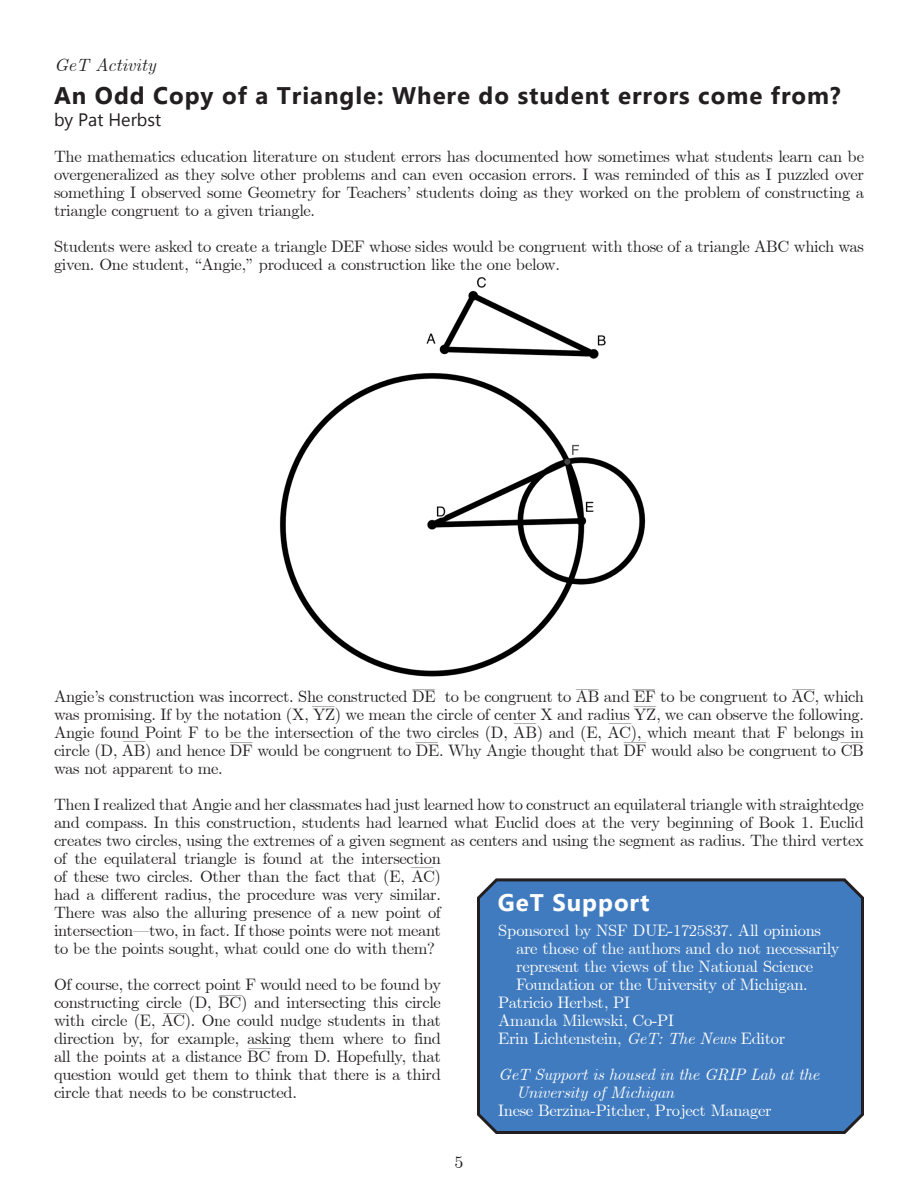
<style>
.page{position:relative;width:918px;height:1188px;background:#fff}
.page>*{position:absolute;margin:0;border:0;box-sizing:border-box;transform-origin:0 0}
.t1{font:700 24px "Gadugi";letter-spacing:.04em;color:#231f20}
.t2{font:700 24px "Gadugi";letter-spacing:.04em;color:#fff}
.t3{font:22.5px "Euclid";color:#231f20}
.t4{font:18px "Gadugi";color:#231f20}
.t5{font:italic 18px "Euclid";color:#231f20}
.t6{font:18px "Euclid";color:#231f20}
.t7{font:16.5px/18px "Euclid";letter-spacing:-.02em;color:#231f20;text-align:justify}
.t8{font:16.5px/18px "Euclid";letter-spacing:-.02em;color:#fff}
.t9{font:italic 16.5px/18px "Euclid";letter-spacing:-.02em;color:#fff}
.s1{font-style:italic}
</style>
<div class="page">
<div style="left:477px;top:878px;width:387px;height:256px;background:#407bbf"></div>
<img style="left:279px;top:277px;width:367px;height:400px">
<p class="t5" style="left:54px;top:55px;width:103px">GeT Activity</p>
<p class="t1" style="left:54px;top:81px;width:788px">An Odd Copy of a Triangle: Where do student errors come from?</p>
<p class="t4" style="left:54px;top:109px;width:109px">by Pat Herbst</p>
<p class="t7" style="left:54px;top:148px;width:812px">The mathematics education literature on student errors has documented how sometimes what students learn can be overgeneralized as they solve other problems and can even occasion errors. I was reminded of this as I puzzled over something I observed some Geometry for Teachers’ students doing as they worked on the problem of constructing a triangle congruent to a given triangle.</p>
<p class="t7" style="left:54px;top:238px;width:812px">Students were asked to create a triangle DEF whose sides would be congruent with those of a triangle ABC which was given. One student, “Angie,” produced a construction like the one below.</p>
<p class="t3" style="left:413px;top:675px;width:24px">—</p>
<p class="t3" style="left:576px;top:675px;width:24px">—</p>
<p class="t3" style="left:632px;top:675px;width:24px">—</p>
<p class="t3" style="left:793px;top:675px;width:24px">—</p>
<p class="t7" style="left:54px;top:688px;width:812px">Angie’s construction was incorrect. She constructed DE to be congruent to AB and EF to be congruent to AC, which was promising. If by the notation (X, YZ) we mean the circle of center X and radius YZ, we can observe the following.<br>Angie found Point F to be the intersection of the two circles (D, AB) and (E, AC), which meant that F belongs in circle (D, AB) and hence DF would be congruent to DE. Why Angie thought that DF would also be congruent to CB was not apparent to me.</p>
<p class="t7" style="left:54px;top:796px;width:812px">Then I realized that Angie and her classmates had just learned how to construct an equilateral triangle with straightedge and compass. In this construction, students had learned what Euclid does at the very beginning of Book 1. Euclid creates two circles, using the extremes of a given segment as centers and using the segment as radius. The third vertex</p>
<p class="t3" style="left:312px;top:693px;width:24px">—</p>
<p class="t3" style="left:634px;top:693px;width:24px">—</p>
<p class="t3" style="left:123px;top:728px;width:24px">—</p>
<p class="t7" style="left:54px;top:850px;width:389px">of the equilateral triangle is found at the intersection of these two circles. Other than the fact that (E, AC) had a different radius, the procedure was very similar.<br>There was also the alluring presence of a new point of intersection—two, in fact. If those points were not meant to be the points sought, what could one do with them?</p>
<p class="t7" style="left:54px;top:976px;width:389px">Of course, the correct point F would need to be found by constructing circle (D, BC) and intersecting this circle with circle (E, AC). One could nudge students in that direction by, for example, asking them where to find all the points at a distance BC from D. Hopefully, that question would get them to think that there is a third circle that needs to be constructed.</p>
<p class="t3" style="left:411px;top:854px;width:24px">—</p>
<p class="t3" style="left:220px;top:982px;width:24px">—</p>
<p class="t3" style="left:164px;top:1000px;width:24px">—</p>
<p class="t6" style="left:454px;top:1152px;width:10px">5</p>
<p class="t2" style="left:498px;top:888px;width:153px">GeT Support</p>
<p class="t8" style="left:516px;top:922px;width:325px;text-indent:-18px">Sponsored by NSF DUE-1725837. All opinions are those of the authors and do not necessarily represent the views of the National Science Foundation or the University of Michigan.</p>
<p class="t8" style="left:498px;top:994px;width:133px">Patricio Herbst, PI</p>
<p class="t8" style="left:498px;top:1012px;width:177px">Amanda Milewski, Co-PI</p>
<p class="t8" style="left:498px;top:1030px;width:289px">Erin Lichtenstein, <span class="s1">GeT: The News</span> Editor</p>
<p class="t9" style="left:516px;top:1066px;width:304px;text-indent:-18px">GeT Support is housed in the GRIP Lab at the<br>University of Michigan</p>
<p class="t8" style="left:498px;top:1102px;width:275px">Inese Berzina-Pitcher, Project Manager</p>
</div>
